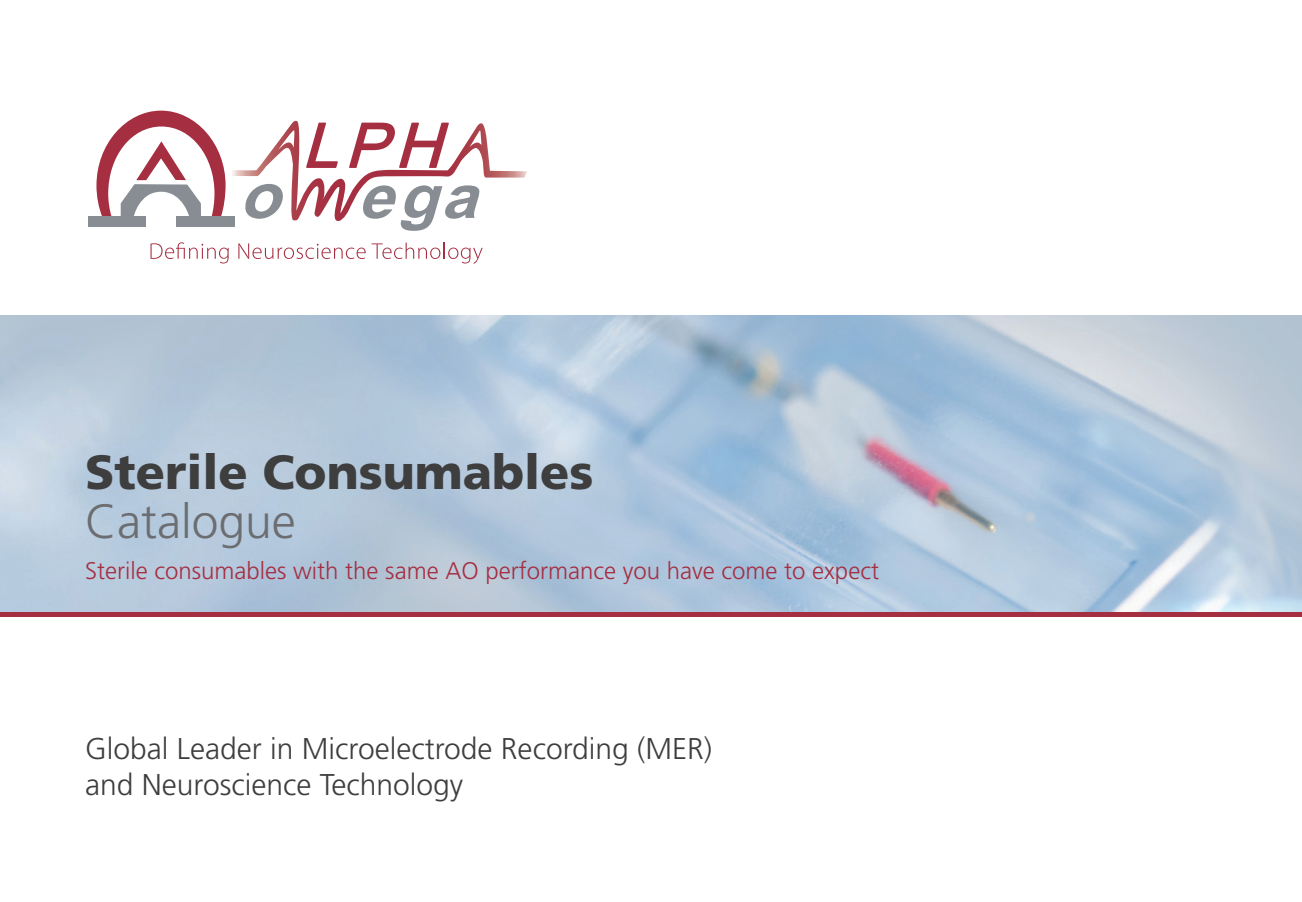
<style>
.page{position:relative;width:1302px;height:902px;background:#fff}
.page>*{position:absolute;margin:0;border:0;box-sizing:border-box;transform-origin:0 0}
.t1{font:900 48px "Frutiger LT";color:#3e3e3f}
.t2{font:300 48px "Frutiger LT";color:#6c6d70}
.t3{font:300 30px/36px "Frutiger LT";color:#3e3e3f}
.t4{font:300 24px "Frutiger LT";color:#a52e41}
</style>
<div class="page">
<img style="left:0;top:315px;width:1301px;height:297px">
<svg style="left:96px;top:111px;width:431px;height:120px"></svg>
<div style="left:89px;top:217px;width:57px;height:10px;background:#878d93"></div>
<div style="left:176px;top:217px;width:58px;height:10px;background:#878d93"></div>
<svg style="left:150px;top:242px;width:79px;height:21px"></svg>
<svg style="left:238px;top:243px;width:127px;height:16px"></svg>
<svg style="left:371px;top:242px;width:111px;height:22px"></svg>
<div style="left:0;top:612px;width:1301px;height:5px;background:#a52e41"></div>
<h1 class="t1" style="left:85px;top:443px;width:510px">Sterile Consumables</h1>
<h1 class="t2" style="left:85px;top:493px;width:212px">Catalogue</h1>
<p class="t4" style="left:85px;top:557px;width:795px">Sterile consumables with the same AO performance you have come to expect</p>
<p class="t3" style="left:85px;top:731px;width:628px">Global Leader in Microelectrode Recording (MER) and Neuroscience Technology</p>
</div>
